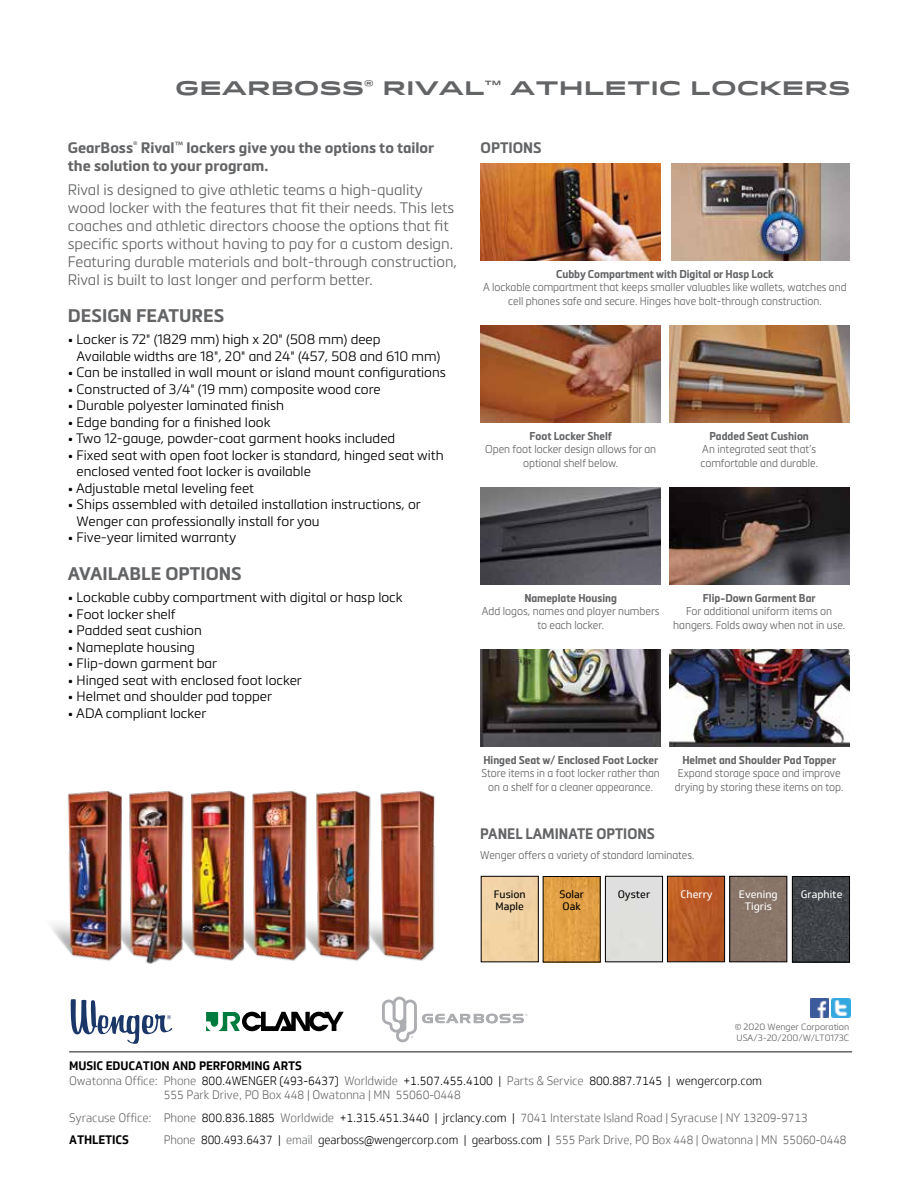
<style>
.page{position:relative;width:918px;height:1188px;background:#fff}
.page>*{position:absolute;margin:0;border:0;box-sizing:border-box;transform-origin:0 0}
.t1{font:700 19.5px "Idlewild";color:#636466}
.t2{font:700 18px "Metronic Pro";color:#636466}
.t3{font:300 15px/18px "Metronic Pro";color:#636466}
.t4{font:700 15px/18px "Metronic Pro";color:#636466}
.t5{font:700 15px "Metronic Pro";color:#636466;scale:.92 1}
.t6{font:700 15px "Metronic Pro";color:#636466;scale:.96 1}
.t7{font:300 13.5px/16.5px "Metronic Pro";color:#000}
.t8{font:300 12px/22.5px "Soleto";letter-spacing:-.01em;color:#636466}
.t9{font:300 12px "Soleto";letter-spacing:-.01em;color:#000}
.t10{font:300 12px "Soleto";letter-spacing:-.01em;color:#636466;scale:.95 1}
.t11{font:700 12px "Soleto";letter-spacing:-.01em;color:#000}
.t12{font:300 11.25px/13.5px "Metronic Pro";color:#636466;text-align:center;scale:.92 1}
.t13{font:700 11.25px "Metronic Pro";color:#636466;scale:.92 1}
.t14{font:10.5px "Soleto";color:#fff}
.t15{font:10.5px/12px "Soleto";color:#000}
.t16{font:300 9px/10.8px "Metronic Pro";color:#636466}
.s1{color:#636466}
.s2{color:#000}
.s3{font-weight:700;color:#000}
</style>
<div class="page">
<img style="left:52px;top:790px;width:383px;height:174px">
<img style="left:481px;top:163px;width:180px;height:97px">
<img style="left:671px;top:163px;width:178px;height:97px">
<img style="left:481px;top:325px;width:180px;height:97px">
<img style="left:669px;top:325px;width:180px;height:97px">
<img style="left:481px;top:487px;width:180px;height:97px">
<img style="left:669px;top:487px;width:180px;height:97px">
<img style="left:481px;top:649px;width:180px;height:97px">
<img style="left:669px;top:649px;width:180px;height:97px">
<div style="left:605px;top:876px;width:58px;height:86px;border:1px solid #000"></div>
<img style="left:669px;top:878px;width:54px;height:82px">
<div style="left:667px;top:876px;width:58px;height:86px;border:1px solid #000"></div>
<img style="left:794px;top:878px;width:54px;height:82px">
<div style="left:792px;top:876px;width:58px;height:86px;border:1px solid #000"></div>
<div style="left:731px;top:878px;width:54px;height:82px;background:#897568"></div>
<div style="left:729px;top:876px;width:58px;height:86px;border:1px solid #000"></div>
<div style="left:481px;top:876px;width:58px;height:86px;border:1px solid #000"></div>
<img style="left:545px;top:878px;width:54px;height:82px">
<div style="left:543px;top:876px;width:58px;height:86px;border:1px solid #000"></div>
<hr style="left:69px;top:1051px;width:783px;height:2px;background:#636466">
<div style="left:372px;top:988px;width:164px;height:64px;background:#fff"></div>
<svg style="left:382px;top:997px;width:145px;height:45px"></svg>
<div style="left:59px;top:988px;width:124px;height:67px;background:#fff"></div>
<svg style="left:71px;top:999px;width:101px;height:45px"></svg>
<svg style="left:206px;top:1012px;width:138px;height:19px"></svg>
<img style="left:810px;top:998px;width:19px;height:19px">
<img style="left:832px;top:998px;width:18px;height:19px">
<h1 class="t1" style="left:175px;top:74px;width:677px">GEARBOSS<sup>®</sup> RIVAL<sup>™</sup> ATHLETIC LOCKERS</h1>
<p class="t4" style="left:68px;top:139px;width:368px">GearBoss<sup>®</sup> Rival<sup>™</sup> lockers give you the options to tailor the solution to your program.</p>
<p class="t3" style="left:68px;top:180px;width:391px">Rival is designed to give athletic teams a high-quality wood locker with the features that fit their needs. This lets coaches and athletic directors choose the options that fit specific sports without having to pay for a custom design.<br>Featuring durable materials and bolt-through construction, Rival is built to last longer and perform better.</p>
<h2 class="t2" style="left:68px;top:304px;width:158px">DESIGN FEATURES</h2>
<p class="t7" style="left:77px;top:331px;width:365px;text-indent:-9px">• Locker is 72" (1829 mm) high x 20" (508 mm) deep<br>Available widths are 18", 20" and 24" (457, 508 and 610 mm)</p>
<p class="t7" style="left:68px;top:364px;width:379px">• Can be installed in wall mount or island mount configurations</p>
<p class="t7" style="left:68px;top:380px;width:314px">• Constructed of 3/4" (19 mm) composite wood core</p>
<p class="t7" style="left:68px;top:397px;width:218px">• Durable polyester laminated finish</p>
<p class="t7" style="left:68px;top:413px;width:204px">• Edge banding for a finished look</p>
<p class="t7" style="left:68px;top:430px;width:329px">• Two 12-gauge, powder-coat garment hooks included</p>
<p class="t7" style="left:77px;top:446px;width:369px;text-indent:-9px">• Fixed seat with open foot locker is standard, hinged seat with enclosed vented foot locker is available</p>
<p class="t7" style="left:68px;top:479px;width:188px">• Adjustable metal leveling feet</p>
<p class="t7" style="left:77px;top:496px;width:346px;text-indent:-9px">• Ships assembled with detailed installation instructions, or<br>Wenger can professionally install for you</p>
<p class="t7" style="left:68px;top:529px;width:170px">• Five-year limited warranty</p>
<h2 class="t2" style="left:68px;top:562px;width:175px">AVAILABLE OPTIONS</h2>
<p class="t7" style="left:68px;top:589px;width:336px">• Lockable cubby compartment with digital or hasp lock</p>
<p class="t7" style="left:68px;top:605px;width:109px">• Foot locker shelf</p>
<p class="t7" style="left:68px;top:622px;width:135px">• Padded seat cushion</p>
<p class="t7" style="left:68px;top:638px;width:129px">• Nameplate housing</p>
<p class="t7" style="left:68px;top:655px;width:151px">• Flip-down garment bar</p>
<p class="t7" style="left:68px;top:671px;width:235px">• Hinged seat with enclosed foot locker</p>
<p class="t7" style="left:68px;top:688px;width:206px">• Helmet and shoulder pad topper</p>
<p class="t7" style="left:68px;top:704px;width:140px">• ADA compliant locker</p>
<p class="t6" style="left:481px;top:138px;width:65px">OPTIONS</p>
<p class="t13" style="left:556px;top:267px;width:238px">Cubby Compartment with Digital or Hasp Lock</p>
<p class="t12" style="left:483px;top:280px;width:397px">A lockable compartment that keeps smaller valuables like wallets, watches and cell phones safe and secure. Hinges have bolt-through construction.</p>
<p class="t13" style="left:530px;top:429px;width:91px">Foot Locker Shelf</p>
<p class="t12" style="left:485px;top:442px;width:187px">Open foot locker design allows for an optional shelf below.</p>
<p class="t13" style="left:709px;top:429px;width:110px">Padded Seat Cushion</p>
<p class="t12" style="left:700px;top:442px;width:129px;text-align:left">An integrated seat that’s comfortable and durable.</p>
<p class="t13" style="left:524px;top:591px;width:102px">Nameplate Housing</p>
<p class="t12" style="left:482px;top:604px;width:195px">Add logos, names and player numbers to each locker.</p>
<p class="t13" style="left:703px;top:591px;width:124px">Flip-Down Garment Bar</p>
<p class="t12" style="left:673px;top:604px;width:189px">For additional uniform items on hangers. Folds away when not in use.</p>
<p class="t13" style="left:483px;top:753px;width:192px">Hinged Seat w/ Enclosed Foot Locker</p>
<p class="t12" style="left:482px;top:766px;width:195px">Store items in a foot locker rather than on a shelf for a cleaner appearance.</p>
<p class="t13" style="left:682px;top:753px;width:169px">Helmet and Shoulder Pad Topper</p>
<p class="t12" style="left:675px;top:766px;width:185px;text-align:left">Expand storage space and improve drying by storing these items on top.</p>
<p class="t5" style="left:480px;top:824px;width:191px">PANEL LAMINATE OPTIONS</p>
<p class="t12" style="left:480px;top:847px;width:234px">Wenger offers a variety of standard laminates.</p>
<p class="t15" style="left:559px;top:888px;width:26px">Solar<br>Oak</p>
<p class="t15" style="left:618px;top:888px;width:34px">Oyster</p>
<p class="t14" style="left:681px;top:888px;width:34px">Cherry</p>
<p class="t14" style="left:739px;top:888px;width:40px">Evening</p>
<p class="t14" style="left:801px;top:888px;width:43px">Graphite</p>
<p class="t15" style="left:494px;top:888px;width:33px">Fusion<br>Maple</p>
<p class="t14" style="left:745px;top:900px;width:29px">Tigris</p>
<p class="t16" style="left:735px;top:1022px;width:116px">© 2020 Wenger Corporation<br>USA/3-20/200/W/LT0173C</p>
<p class="t11" style="left:69px;top:1058px;width:234px">MUSIC EDUCATION AND PERFORMING ARTS</p>
<p class="t9" style="left:69px;top:1073px;width:694px"><span class="s1">Owatonna Office: Phone</span> 800.4WENGER (493-6437) <span class="s1">Worldwide</span> +1.507.455.4100 | <span class="s1">Parts &amp; Service</span> 800.887.7145 | wengercorp.com</p>
<p class="t8" style="left:164px;top:1084px;width:299px">555 Park Drive, PO Box 448 | Owatonna | MN 55060-0448</p>
<p class="t8" style="left:69px;top:1106px;width:740px">Syracuse Office: Phone <span class="s2">800.836.1885</span> Worldwide <span class="s2">+1.315.451.3440 | jrclancy.com |</span> 7041 Interstate Island Road | Syracuse | NY 13209-9713<br><span class="s3">ATHLETICS</span></p>
<p class="t10" style="left:164px;top:1133px;width:720px">Phone <span class="s2">800.493.6437 |</span> email <span class="s2">gearboss@wengercorp.com | gearboss.com |</span> 555 Park Drive, PO Box 448 | Owatonna | MN 55060-0448</p>
</div>
